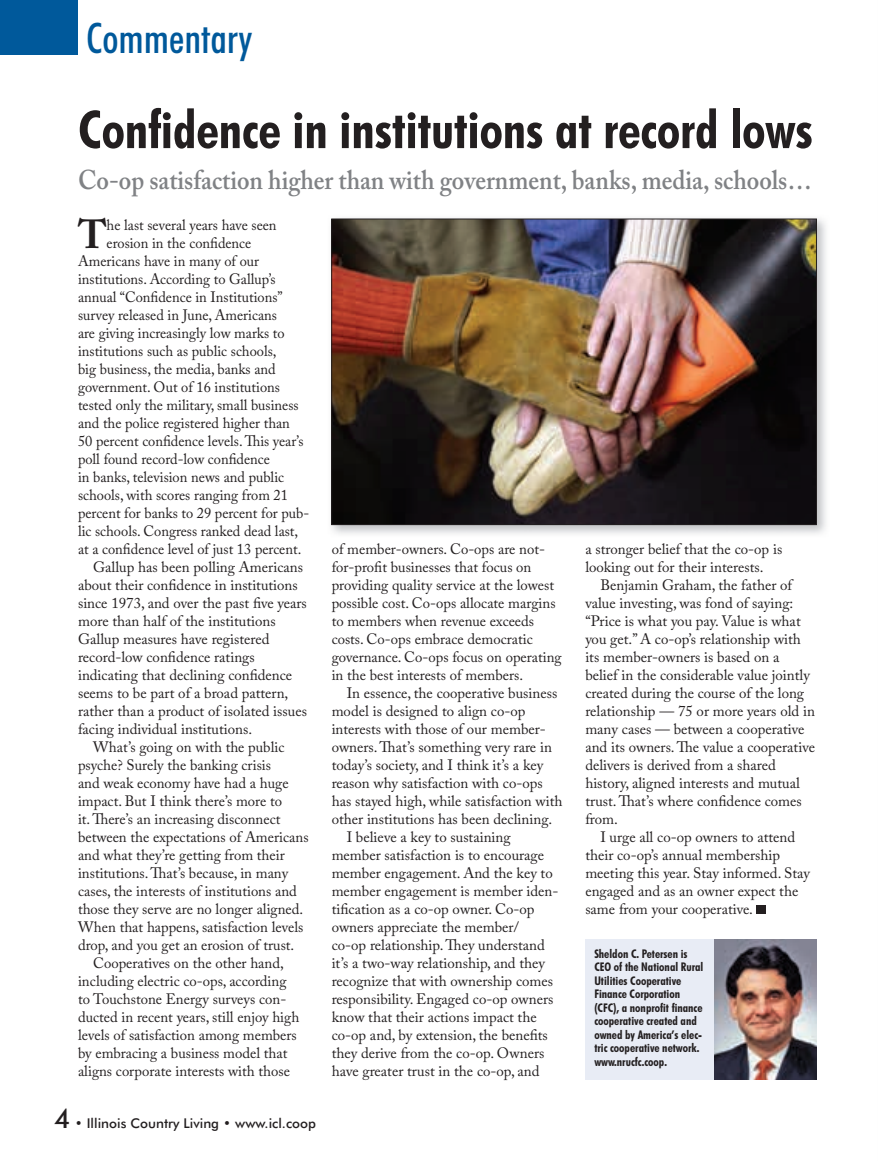
<style>
.page{position:relative;width:878px;height:1161px;background:#fff}
.page>*{position:absolute;margin:0;border:0;box-sizing:border-box;transform-origin:0 0}
.t1{font:700 condensed 52.5px "Futura BT";color:#231f20}
.t2{font:500 condensed 42.15px "Futura BT";color:#00599b}
.t3{font:700 40.35px "Adobe Caslon Pro";color:#231f20;scale:.96 1}
.t4{font:600 27px "Adobe Caslon Pro";color:#808285;scale:.91 1}
.t5{font:15px "Adobe Caslon Pro";color:#231f20}
.t6{font:15px "Adobe Caslon Pro";color:#231f20;scale:.96 1}
.t7{font:500 13.5px "Futura BT";color:#231f20}
.t8{font:700 condensed 12px/13.5px "Futura BT";color:#231f20}
.s1{font-size:27px}
</style>
<div class="page">
<div style="left:585px;top:940px;width:231px;height:140px;background:#e8ecf5"></div>
<div style="left:0;top:0;width:78px;height:55px;background:#00599b"></div>
<img style="left:714px;top:940px;width:102px;height:140px">
<div style="left:756px;top:905px;width:9px;height:9px;background:#231f20"></div>
<img style="left:331px;top:218px;width:495px;height:316px">
<img style="left:333px;top:221px;width:481px;height:302px">
<div style="left:331px;top:219px;width:485px;height:306px;border:1px solid #231f20"></div>
<p class="t2" style="left:86px;top:20px;width:167px">Commentary</p>
<p class="t1" style="left:78px;top:107px;width:736px">Confidence in institutions at record lows</p>
<p class="t4" style="left:78px;top:170px;width:808px">Co-op satisfaction higher than with government, banks, media, schools…</p>
<p class="t3" style="left:78px;top:219px;width:31px">T</p>
<p class="t6" style="left:107px;top:219px;width:178px">he last several years have seen</p>
<p class="t6" style="left:107px;top:237px;width:152px">erosion in the confidence</p>
<p class="t6" style="left:78px;top:255px;width:190px">Americans have in many of our</p>
<p class="t6" style="left:78px;top:273px;width:207px">institutions. According to Gallup’s</p>
<p class="t6" style="left:78px;top:291px;width:215px">annual “Confidence in Institutions”</p>
<p class="t6" style="left:78px;top:309px;width:209px">survey released in June, Americans</p>
<p class="t6" style="left:78px;top:327px;width:217px">are giving increasingly low marks to</p>
<p class="t6" style="left:78px;top:345px;width:208px">institutions such as public schools,</p>
<p class="t6" style="left:78px;top:363px;width:207px">big business, the media, banks and</p>
<p class="t6" style="left:78px;top:381px;width:212px">government. Out of 16 institutions</p>
<p class="t6" style="left:78px;top:399px;width:231px">tested only the military, small business</p>
<p class="t6" style="left:78px;top:417px;width:222px">and the police registered higher than</p>
<p class="t6" style="left:78px;top:435px;width:236px">50 percent confidence levels. This year’s</p>
<p class="t6" style="left:78px;top:453px;width:201px">poll found record-low con fidence</p>
<p class="t6" style="left:78px;top:471px;width:216px">in banks, television news and public</p>
<p class="t6" style="left:78px;top:489px;width:220px">schools, with scores ranging from 21</p>
<p class="t6" style="left:78px;top:507px;width:242px">percent for banks to 29 percent for pub-</p>
<p class="t6" style="left:78px;top:525px;width:231px">lic schools. Congress ranked dead last,</p>
<p class="t6" style="left:78px;top:543px;width:234px">at a confidence level of just 13 percent.</p>
<p class="t5" style="left:93px;top:561px;width:212px">Gallup has been polling Americans</p>
<p class="t5" style="left:78px;top:579px;width:221px">about their confidence in institutions</p>
<p class="t5" style="left:78px;top:597px;width:230px">since 1973, and over the past five years</p>
<p class="t5" style="left:78px;top:615px;width:199px">more than half of the institutions</p>
<p class="t5" style="left:78px;top:633px;width:193px">Gallup measures have registered</p>
<p class="t5" style="left:78px;top:651px;width:178px">record-low confidence ratings</p>
<p class="t5" style="left:78px;top:669px;width:216px">indicating that declining confidence</p>
<p class="t5" style="left:78px;top:687px;width:212px">seems to be part of a broad pattern,</p>
<p class="t5" style="left:78px;top:705px;width:230px">rather than a product of isolated issues</p>
<p class="t5" style="left:78px;top:723px;width:176px">facing individual institutions.</p>
<p class="t5" style="left:93px;top:741px;width:193px">What’s going on with the public</p>
<p class="t5" style="left:78px;top:759px;width:194px">psyche? Surely the banking crisis</p>
<p class="t5" style="left:78px;top:777px;width:212px">and weak economy have had a huge</p>
<p class="t5" style="left:78px;top:795px;width:205px">impact. But I think there’s more to</p>
<p class="t5" style="left:78px;top:813px;width:204px">it. There’s an increasing disconnect</p>
<p class="t5" style="left:78px;top:831px;width:232px">between the expectations of Americans</p>
<p class="t5" style="left:78px;top:849px;width:208px">and what they’re getting from their</p>
<p class="t5" style="left:78px;top:867px;width:212px">institutions. That’s because, in many</p>
<p class="t5" style="left:78px;top:885px;width:220px">cases, the interests of institutions and</p>
<p class="t5" style="left:78px;top:903px;width:227px">those they serve are no longer aligned.</p>
<p class="t5" style="left:78px;top:921px;width:227px">When that happens, satisfaction levels</p>
<p class="t5" style="left:78px;top:939px;width:218px">drop, and you get an erosion of trust.</p>
<p class="t5" style="left:93px;top:957px;width:192px">Cooperatives on the other hand,</p>
<p class="t5" style="left:78px;top:975px;width:210px">including electric co-ops, according</p>
<p class="t5" style="left:78px;top:993px;width:210px">to Touchstone Energy surveys con-</p>
<p class="t5" style="left:78px;top:1011px;width:223px">ducted in recent years, still enjoy high</p>
<p class="t5" style="left:78px;top:1029px;width:220px">levels of satisfaction among members</p>
<p class="t5" style="left:78px;top:1047px;width:211px">by embracing a business model that</p>
<p class="t5" style="left:78px;top:1065px;width:213px">aligns corporate interests with those</p>
<p class="t7" style="left:54px;top:1117px;width:263px"><span class="s1">4</span> • Illinois Country Living • www.icl.coop</p>
<p class="t5" style="left:332px;top:543px;width:215px">of member-owners. Co-ops are not-</p>
<p class="t5" style="left:332px;top:561px;width:201px">for-profit businesses that focus on</p>
<p class="t5" style="left:332px;top:579px;width:224px">providing quality service at the lowest</p>
<p class="t5" style="left:332px;top:597px;width:225px">possible cost. Co-ops allocate margins</p>
<p class="t5" style="left:332px;top:615px;width:204px">to members when revenue exceeds</p>
<p class="t5" style="left:332px;top:633px;width:203px">costs. Co-ops embrace democratic</p>
<p class="t5" style="left:332px;top:651px;width:231px">governance. Co-ops focus on operating</p>
<p class="t5" style="left:332px;top:669px;width:193px">in the best interests of members.</p>
<p class="t5" style="left:346px;top:687px;width:212px">In essence, the cooperative business</p>
<p class="t5" style="left:332px;top:705px;width:195px">model is designed to align co-op</p>
<p class="t5" style="left:332px;top:723px;width:216px">interests with those of our member-</p>
<p class="t5" style="left:332px;top:741px;width:222px">owners. That’s something very rare in</p>
<p class="t5" style="left:332px;top:759px;width:213px">today’s society, and I think it’s a key</p>
<p class="t5" style="left:332px;top:777px;width:212px">reason why satisfaction with co-ops</p>
<p class="t5" style="left:332px;top:795px;width:232px">has stayed high, while satisfaction with</p>
<p class="t5" style="left:332px;top:813px;width:222px">other institutions has been declining.</p>
<p class="t5" style="left:346px;top:831px;width:165px">I believe a key to sustaining</p>
<p class="t5" style="left:332px;top:849px;width:214px">member satisfaction is to encourage</p>
<p class="t5" style="left:332px;top:867px;width:222px">member engagement. And the key to</p>
<p class="t5" style="left:332px;top:885px;width:228px">member engagement is member iden-</p>
<p class="t5" style="left:332px;top:903px;width:204px">tification as a co-op owner. Co-op</p>
<p class="t5" style="left:332px;top:921px;width:189px">owners appreciate the member/</p>
<p class="t5" style="left:332px;top:939px;width:215px">co-op relationship. They understand</p>
<p class="t5" style="left:332px;top:957px;width:215px">it’s a two-way relationship, and they</p>
<p class="t5" style="left:332px;top:975px;width:223px">recog nize that with ownership comes</p>
<p class="t5" style="left:332px;top:993px;width:223px">responsibility. Engaged co-op owners</p>
<p class="t5" style="left:332px;top:1011px;width:206px">know that their actions impact the</p>
<p class="t5" style="left:332px;top:1029px;width:218px">co-op and, by extension, the benefits</p>
<p class="t5" style="left:332px;top:1047px;width:214px">they derive from the co-op. Owners</p>
<p class="t5" style="left:332px;top:1065px;width:209px">have greater trust in the co-op, and</p>
<p class="t5" style="left:585px;top:543px;width:198px">a stronger belief that the co-op is</p>
<p class="t5" style="left:585px;top:561px;width:180px">looking out for their interests.</p>
<p class="t5" style="left:600px;top:579px;width:193px">Benjamin Graham, the father of</p>
<p class="t5" style="left:585px;top:597px;width:209px">value investing, was fond of saying:</p>
<p class="t5" style="left:585px;top:615px;width:217px">“Price is what you pay. Value is what</p>
<p class="t5" style="left:585px;top:633px;width:217px">you get.” A co-op’s relationship with</p>
<p class="t5" style="left:585px;top:651px;width:196px">its member-owners is based on a</p>
<p class="t5" style="left:585px;top:669px;width:226px">belief in the considerable value jointly</p>
<p class="t5" style="left:585px;top:687px;width:220px">created during the course of the long</p>
<p class="t5" style="left:585px;top:705px;width:231px">relationship — 75 or more years old in</p>
<p class="t5" style="left:585px;top:723px;width:221px">many cases — between a cooperative</p>
<p class="t5" style="left:585px;top:741px;width:231px">and its owners. The value a cooperative</p>
<p class="t5" style="left:585px;top:759px;width:192px">delivers is derived from a shared</p>
<p class="t5" style="left:585px;top:777px;width:216px">history, aligned interests and mutual</p>
<p class="t5" style="left:585px;top:795px;width:218px">trust. That’s where confidence comes</p>
<p class="t5" style="left:585px;top:813px;width:34px">from.</p>
<p class="t5" style="left:600px;top:831px;width:196px">I urge all co-op owners to attend</p>
<p class="t5" style="left:585px;top:849px;width:196px">their co-op’s annual membership</p>
<p class="t5" style="left:585px;top:867px;width:226px">meeting this year. Stay informed. Stay</p>
<p class="t5" style="left:585px;top:885px;width:214px">engaged and as an owner expect the</p>
<p class="t5" style="left:585px;top:903px;width:169px">same from your cooperative.</p>
<p class="t8" style="left:594px;top:948px;width:111px">Sheldon C. Petersen is<br>CEO of the National Rural<br>Utilities Cooperative<br>Finance Corporation (CFC), a nonprofit finance cooperative created and owned by America’s elec&shy;tric cooperative network. www.nrucfc.coop.</p>
</div>
